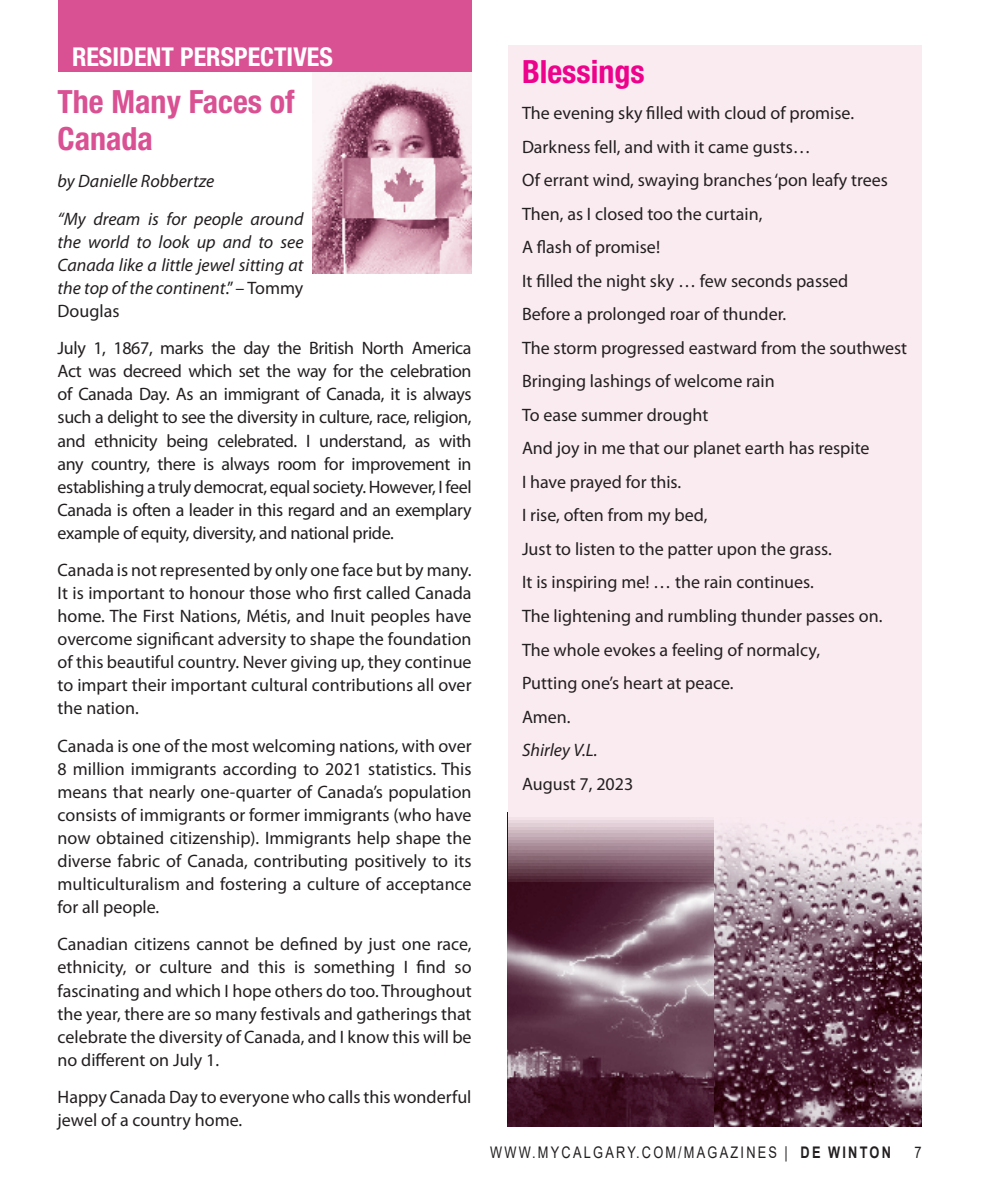
<style>
.page{position:relative;width:990px;height:1188px;background:#fff}
.page>*{position:absolute;margin:0;border:0;box-sizing:border-box;transform-origin:0 0}
.In_Around_title{font:700 condensed 32px/37px "Helvetica Neue LT Std";color:#d95093}
.In_Around_title-2{font:700 condensed 32px "Helvetica Neue LT Std";color:#ed028c}
.t1{font:700 condensed 26px "Helvetica Neue LT Std";color:#fff}
.Body_text{font:18px/23px "Myriad Pro";color:#231f20;text-align:justify}
.Body_text-2{font:italic 18px/23px "Myriad Pro";color:#231f20;text-align:justify}
.t2{font:16px "Arial";letter-spacing:.175em;color:#231f20;scale:.8 1}
.s1{font-style:normal}
.s2{font-weight:700}
</style>
<div class="page">
<img style="left:508px;top:882px;width:414px;height:244px">
<svg style="left:508px;top:804px;width:414px;height:78px"></svg>
<div style="left:508px;top:46px;width:414px;height:758px;background:#faebf1"></div>
<img style="left:312px;top:72px;width:160px;height:202px">
<div style="left:58px;top:0;width:414px;height:72px;background:#d95093"></div>
<p class="t1" style="left:72px;top:41px;width:262px">RESIDENT PERSPECTIVES</p>
<p class="In_Around_title" style="left:58px;top:83px;width:239px">The Many Faces of<br>Canada</p>
<p class="Body_text-2" style="left:58px;top:169px;width:158px">by Danielle Robbertze</p>
<p class="Body_text-2" style="left:58px;top:207px;width:247px">“My dream is for people around the world to look up and to see Canada like a little jewel sitting at the top of the continent<span class="s1">.” – Tommy Douglas</span></p>
<p class="Body_text" style="left:58px;top:337px;width:416px">July 1, 1867, marks the day the British North America Act was decreed which set the way for the celebration of Canada Day. As an immigrant of Canada, it is always such a delight to see the diversity in culture, race, religion, and ethnicity being celebrated. I understand, as with any country, there is always room for improvement in establishing a truly democrat, equal society. However, I feel Canada is often a leader in this regard and an exemplary example of equity, diversity, and national pride.</p>
<p class="Body_text" style="left:58px;top:558px;width:416px">Canada is not represented by only one face but by many.<br>It is important to honour those who first called Canada home. The First Nations, Métis, and Inuit peoples have overcome significant adversity to shape the foundation of this beautiful country. Never giving up, they continue to impart their important cultural contributions all over the nation.</p>
<p class="Body_text" style="left:58px;top:734px;width:416px">Canada is one of the most welcoming nations, with over 8 million immigrants according to 2021 statistics. This means that nearly one-quarter of Canada’s population consists of immigrants or former immigrants (who have now obtained citizenship). Immigrants help shape the diverse fabric of Canada, contributing positively to its multiculturalism and fostering a culture of acceptance for all people.</p>
<p class="Body_text" style="left:58px;top:933px;width:416px">Canadian citizens cannot be defined by just one race, ethnicity, or culture and this is something I find so fascinating and which I hope others do too. Throughout the year, there are so many festivals and gatherings that celebrate the diversity of Canada, and I know this will be no different on July 1.</p>
<p class="Body_text" style="left:58px;top:1085px;width:415px">Happy Canada Day to everyone who calls this wonderful jewel of a country home.</p>
<p class="In_Around_title-2" style="left:522px;top:52px;width:124px">Blessings</p>
<p class="Body_text" style="left:522px;top:101px;width:334px">The evening sky filled with cloud of promise.</p>
<p class="Body_text" style="left:522px;top:135px;width:290px">Darkness fell, and with it came gusts…</p>
<p class="Body_text" style="left:522px;top:168px;width:368px">Of errant wind, swaying branches ‘pon leafy trees</p>
<p class="Body_text" style="left:522px;top:202px;width:242px">Then, as I closed too the curtain,</p>
<p class="Body_text" style="left:522px;top:235px;width:140px">A flash of promise!</p>
<p class="Body_text" style="left:522px;top:269px;width:328px">It filled the night sky … few seconds passed</p>
<p class="Body_text" style="left:522px;top:302px;width:266px">Before a prolonged roar of thunder.</p>
<p class="Body_text" style="left:522px;top:336px;width:387px">The storm progressed eastward from the southwest</p>
<p class="Body_text" style="left:522px;top:370px;width:254px">Bringing lashings of welcome rain</p>
<p class="Body_text" style="left:522px;top:403px;width:188px">To ease summer drought</p>
<p class="Body_text" style="left:522px;top:437px;width:349px">And joy in me that our planet earth has respite</p>
<p class="Body_text" style="left:522px;top:470px;width:161px">I have prayed for this.</p>
<p class="Body_text" style="left:522px;top:504px;width:187px">I rise, often from my bed,</p>
<p class="Body_text" style="left:522px;top:537px;width:311px">Just to listen to the patter upon the grass.</p>
<p class="Body_text" style="left:522px;top:571px;width:293px">It is inspiring me! … the rain continues.</p>
<p class="Body_text" style="left:522px;top:604px;width:362px">The lightening and rumbling thunder passes on.</p>
<p class="Body_text" style="left:522px;top:638px;width:300px">The whole evokes a feeling of normalcy,</p>
<p class="Body_text" style="left:522px;top:671px;width:213px">Putting one’s heart at peace.</p>
<p class="Body_text" style="left:522px;top:705px;width:50px">Amen.</p>
<p class="Body_text-2" style="left:522px;top:738px;width:77px">Shirley V.L.</p>
<p class="Body_text" style="left:522px;top:772px;width:113px">August 7, 2023</p>
<p class="t2" style="left:490px;top:1141px;width:502px">WWW.MYCALGARY.COM/MAGAZINES | <span class="s2">DE WINTON</span></p>
<p class="t2" style="left:914px;top:1141px;width:10px">7</p>
</div>
